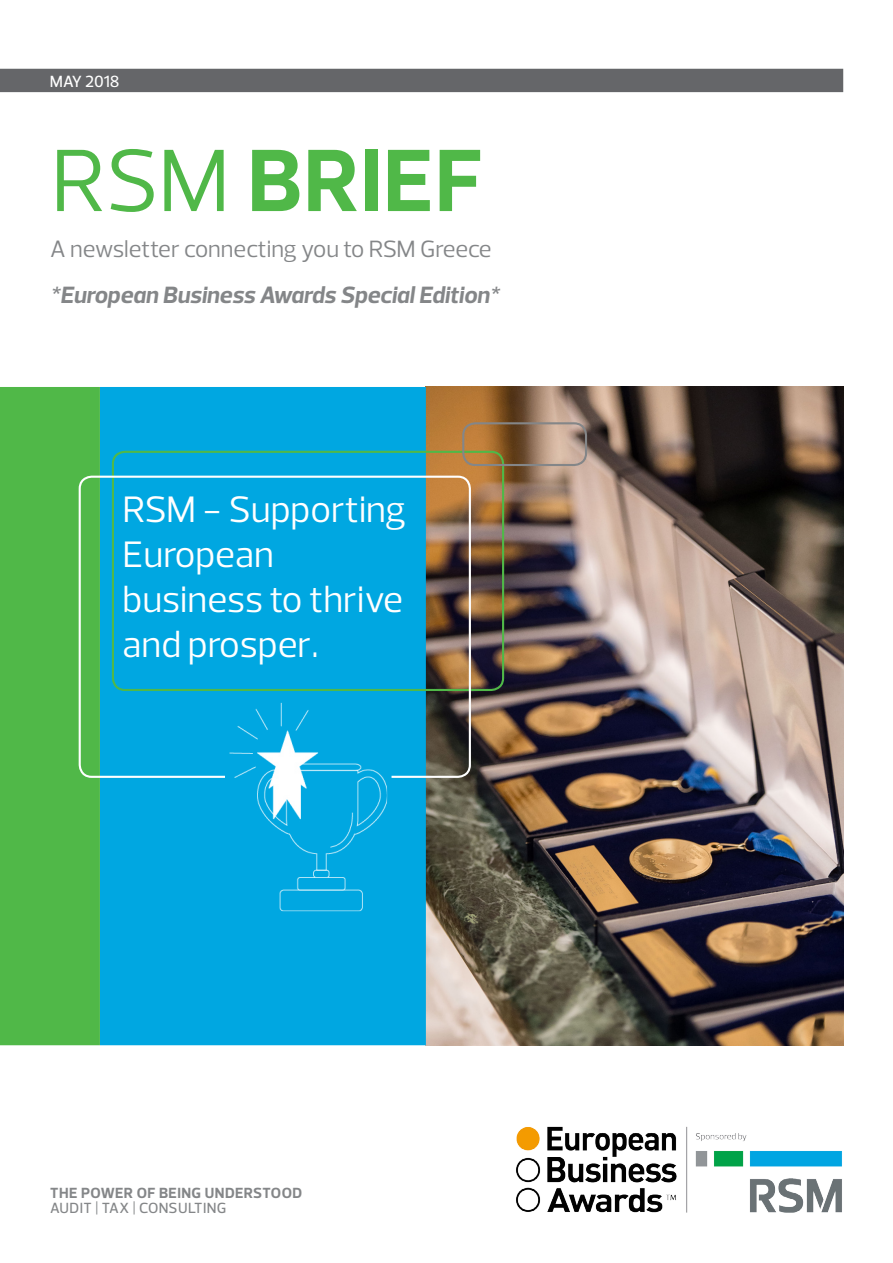
<style>
.page{position:relative;width:893px;height:1263px;background:#fff}
.page>*{position:absolute;margin:0;border:0;box-sizing:border-box;transform-origin:0 0}
.t1{font:700 90px "Prelo";letter-spacing:.015em;color:#50b848}
.t2{font:37.5px/45px "Prelo";color:#fff}
.t3{font:italic 700 24px "Prelo";color:#848688}
.t4{font:24px "Prelo";color:#848688}
.t5{font:500 16.5px "Prelo";color:#fff}
.t6{font:700 15px "Prelo";letter-spacing:.03em;color:#848688}
.t7{font:500 15px "Prelo";letter-spacing:.02em;color:#848688}
.s1{font-weight:400}
</style>
<div class="page">
<img style="left:426px;top:387px;width:417px;height:658px">
<div style="left:0;top:69px;width:843px;height:23px;background:#656669"></div>
<div style="left:100px;top:387px;width:326px;height:658px;background:#00a7e1;border:2px solid #00a7e1"></div>
<div style="left:1px;top:388px;width:98px;height:656px;background:#50b848"></div>
<div style="left:0;top:387px;width:100px;height:658px;border:2px solid #50b848"></div>
<div style="left:112px;top:451px;width:392px;height:240px;border:2px solid #50b848;border-radius:12px"></div>
<div style="left:462px;top:422px;width:125px;height:44px;border:2px solid #848688;border-radius:12px"></div>
<img style="left:516px;top:1126px;width:326px;height:87px">
<img style="left:229px;top:703px;width:158px;height:208px">
<div style="left:79px;top:476px;width:392px;height:302px;border:2px solid #fff;border-radius:12px"></div>
<p class="t5" style="left:50px;top:71px;width:71px">MAY 2018</p>
<h1 class="t1" style="left:51px;top:126px;width:434px"><span class="s1">RSM</span> BRIEF</h1>
<p class="t4" style="left:50px;top:234px;width:443px">A newsletter connecting you to RSM Greece</p>
<p class="t3" style="left:50px;top:280px;width:451px">*European Business Awards Special Edition*</p>
<p class="t2" style="left:123px;top:487px;width:285px">RSM - Supporting<br>European business to thrive and prosper.</p>
<p class="t6" style="left:50px;top:1184px;width:253px">THE POWER OF BEING UNDERSTOOD</p>
<p class="t7" style="left:50px;top:1199px;width:178px">AUDIT | TAX | CONSULTING</p>
</div>
